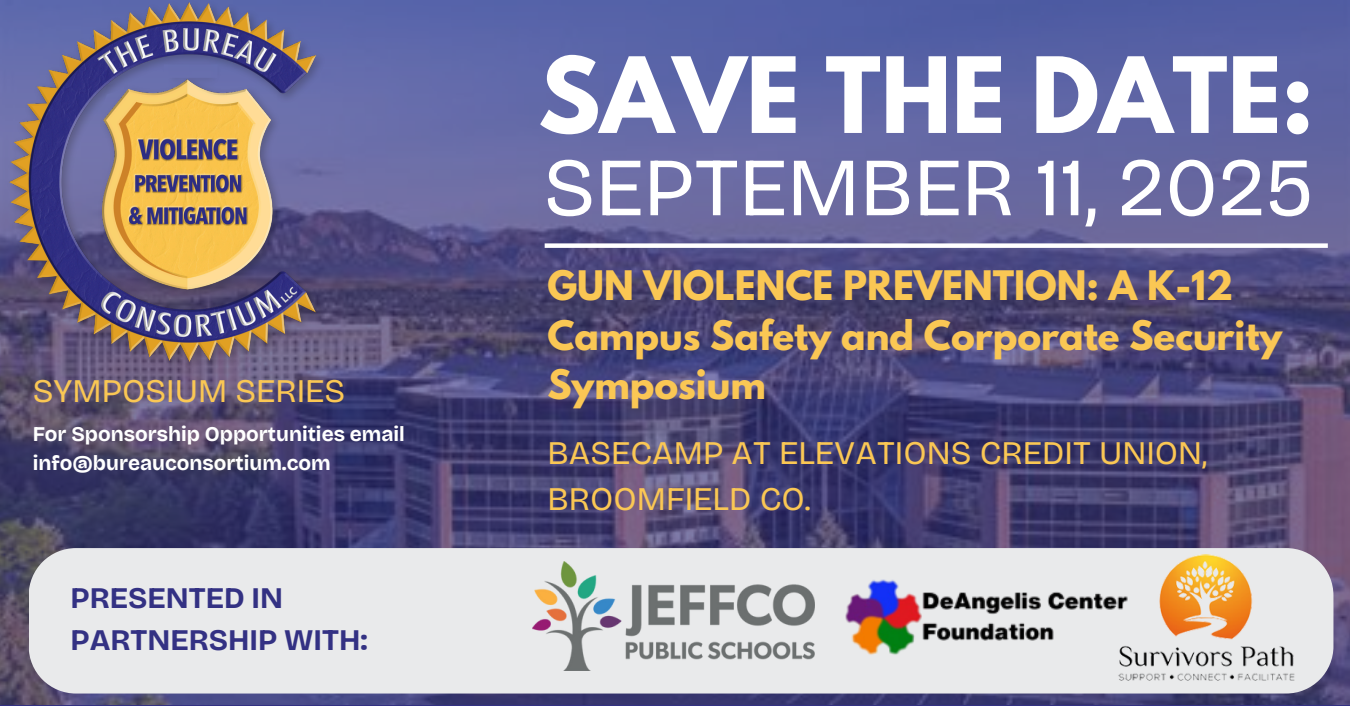
<style>
.page{position:relative;width:1350px;height:706px;background:#fff}
.page>*{position:absolute;margin:0;border:0;box-sizing:border-box;transform-origin:0 0}
.t1{font:700 92.85px "League Spartan";color:#fff}
.t2{font:82.5px "Bricolage Grotesque";color:#fff}
.t3{font:700 36px/49.5px "League Spartan";color:#fac754}
.t4{font:33px/46.2px "Bricolage Grotesque";color:#fac754}
.t5{font:700 29.85px/41.7px "Bricolage Grotesque";color:#333183}
.t6{font:700 20.85px "Bricolage Grotesque";color:#fff}
</style>
<div class="page">
<img style="left:0;top:0;width:1350px;height:704px">
<div style="left:29px;top:548px;width:1304px;height:145px;background:#e9eaeb"></div>
<img style="left:0;top:0;width:394px;height:396px">
<img style="left:815px;top:567px;width:290px;height:109px">
<img style="left:532px;top:561px;width:282px;height:109px">
<img style="left:1105px;top:546px;width:199px;height:141px">
<div style="left:545px;top:243px;width:783px;height:5px;background:#fff"></div>
<p class="t4" style="left:33px;top:368px;width:314px">SYMPOSIUM SERIES</p>
<h1 class="t6" style="left:33px;top:421px;width:374px">For Sponsorship Opportunities email</h1>
<h2 class="t6" style="left:33px;top:450px;width:300px">info@bureauconsortium.com</h2>
<h3 class="t5" style="left:71px;top:577px;width:299px">PRESENTED IN<br>PARTNERSHIP WITH:</h3>
<p class="t1" style="left:538px;top:49px;width:777px">SAVE THE DATE:</p>
<p class="t2" style="left:544px;top:138px;width:772px">SEPTEMBER 11, 2025</p>
<p class="t3" style="left:547px;top:265px;width:737px">GUN VIOLENCE PREVENTION: A K-12<br>Campus Safety and Corporate Security<br>Symposium</p>
<h4 class="t4" style="left:547px;top:430px;width:661px">BASECAMP AT ELEVATIONS CREDIT UNION,<br>BROOMFIELD CO.</h4>
</div>
